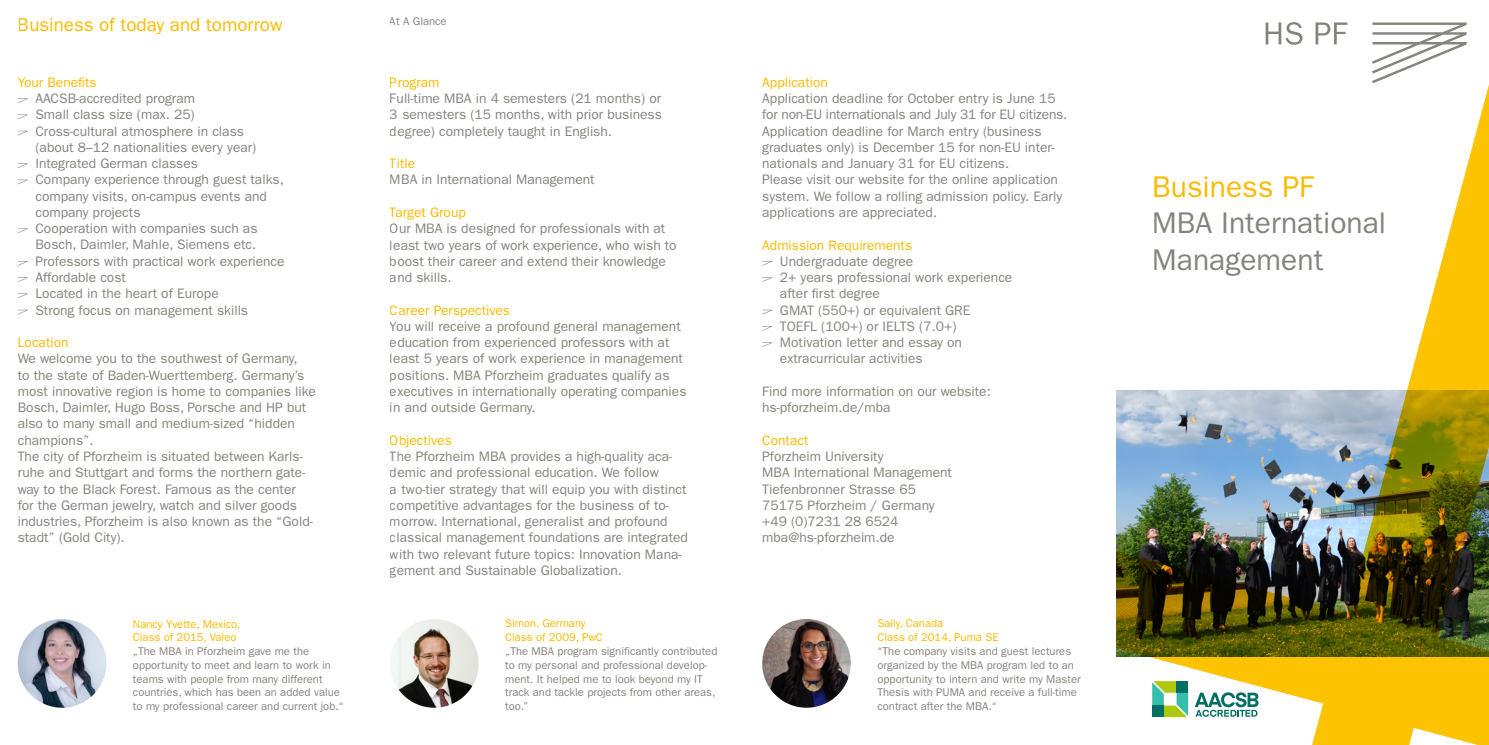
<style>
.page{position:relative;width:1489px;height:745px;background:#fff}
.page>*{position:absolute;margin:0;border:0;box-sizing:border-box;transform-origin:0 0}
.t1{font:30px/36px "ITC Franklin Gothic Std";color:#86827c}
.t2{font:30px "ITC Franklin Gothic Std";color:#fbba00}
.t3{font:18.75px "ITC Franklin Gothic Std";color:#fbba00}
.t4{font:13.75px/16.2px "ITC Franklin Gothic Std";color:#86827c}
.t5{font:13.75px "ITC Franklin Gothic Std";color:#fbba00}
.t6{font:11.25px/13.8px "ITC Franklin Gothic Std";color:#86827c}
.t7{font:11.25px/13.8px "ITC Franklin Gothic Std";color:#fbba00}
</style>
<div class="page">
<svg style="left:762px;top:261px;width:10px;height:4px"></svg>
<svg style="left:762px;top:277px;width:10px;height:5px"></svg>
<svg style="left:762px;top:309px;width:10px;height:5px"></svg>
<svg style="left:762px;top:326px;width:10px;height:4px"></svg>
<svg style="left:762px;top:342px;width:10px;height:5px"></svg>
<svg style="left:18px;top:98px;width:10px;height:5px"></svg>
<svg style="left:18px;top:114px;width:10px;height:5px"></svg>
<svg style="left:18px;top:131px;width:10px;height:4px"></svg>
<svg style="left:18px;top:163px;width:10px;height:5px"></svg>
<svg style="left:18px;top:179px;width:10px;height:5px"></svg>
<svg style="left:18px;top:228px;width:10px;height:5px"></svg>
<svg style="left:18px;top:261px;width:10px;height:4px"></svg>
<svg style="left:18px;top:277px;width:10px;height:5px"></svg>
<svg style="left:18px;top:293px;width:10px;height:5px"></svg>
<svg style="left:18px;top:309px;width:10px;height:5px"></svg>
<img style="left:18px;top:618px;width:88px;height:89px;border-radius:44px">
<img style="left:390px;top:618px;width:88px;height:89px;border-radius:44px">
<img style="left:762px;top:618px;width:88px;height:89px;border-radius:44px">
<svg style="left:1265px;top:22px;width:223px;height:121px"></svg>
<svg style="left:1116px;top:143px;width:372px;height:601px"></svg>
<h2 class="t3" style="left:18px;top:13px;width:266px">Business of today and tomorrow</h2>
<p class="t5" style="left:18px;top:74px;width:80px">Your Benefits</p>
<p class="t4" style="left:35px;top:90px;width:251px">AACSB-accredited program<br>Small class size (max. 25)<br>Cross-cultural atmosphere in class (about 8–12 nationalities every year)<br>Integrated German classes<br>Company experience through guest talks, company visits, on-campus events and company projects<br>Cooperation with companies such as<br>Bosch, Daimler, Mahle, Siemens etc.<br>Professors with practical work experience<br>Affordable cost<br>Located in the heart of Europe<br>Strong focus on management skills</p>
<p class="t5" style="left:18px;top:334px;width:52px">Location</p>
<p class="t4" style="left:18px;top:350px;width:299px">We welcome you to the southwest of Germany,<br>to the state of Baden-Wuerttemberg. Germany’s most innovative region is home to companies like Bosch, Daimler, Hugo Boss, Porsche and HP but also to many small and medium-sized “hidden champions”.<br>The city of Pforzheim is situated between Karls&shy;ruhe and Stuttgart and forms the northern gate&shy;way to the Black Forest. Famous as the center<br>for the German jewelry, watch and silver goods industries, Pforzheim is also known as the “Gold&shy;stadt” (Gold City).</p>
<p class="t7" style="left:133px;top:616px;width:109px">Nancy Yvette, Mexico,<br>Class of 2015, Valeo</p>
<p class="t6" style="left:133px;top:644px;width:212px">„The MBA in Pforzheim gave me the opportunity to meet and learn to work in teams with people from many different countries, which has been an added value to my professional career and current job.“</p>
<p class="t6" style="left:390px;top:15px;width:58px">At A Glance</p>
<p class="t5" style="left:390px;top:74px;width:51px">Program</p>
<p class="t4" style="left:390px;top:90px;width:273px;text-align:justify">Full-time MBA in 4 semesters (21 months) or 3 semesters (15 months, with prior business degree) completely taught in English.</p>
<p class="t5" style="left:390px;top:155px;width:27px">Title</p>
<p class="t4" style="left:390px;top:172px;width:206px">MBA in International Management</p>
<p class="t5" style="left:390px;top:204px;width:77px">Target Group</p>
<p class="t4" style="left:390px;top:220px;width:288px">Our MBA is designed for professionals with at least two years of work experience, who wish to boost their career and extend their knowledge and skills.</p>
<p class="t5" style="left:390px;top:302px;width:122px">Career Perspectives</p>
<p class="t4" style="left:390px;top:318px;width:298px">You will receive a profound general management education from experienced professors with at least 5 years of work experience in management positions. MBA Pforzheim graduates qualify as executives in internationally operating companies in and outside Germany.</p>
<p class="t5" style="left:390px;top:432px;width:63px">Objectives</p>
<p class="t4" style="left:390px;top:448px;width:299px">The Pforzheim MBA provides a high-quality aca&shy;demic and professional education. We follow<br>a two-tier strategy that will equip you with distinct competitive advantages for the business of to&shy;morrow. International, generalist and profound classical management foundations are integrated with two relevant future topics: Innovation Mana&shy;gement and Sustainable Globalization.</p>
<p class="t7" style="left:505px;top:616px;width:99px">Simon, Germany<br>Class of 2009, PwC</p>
<p class="t6" style="left:505px;top:644px;width:214px">„The MBA program significantly contributed to my personal and professional develop&shy;ment. It helped me to look beyond my IT track and tackle projects from other areas, too.”</p>
<p class="t5" style="left:762px;top:74px;width:67px">Application</p>
<p class="t4" style="left:762px;top:90px;width:306px">Application deadline for October entry is June 15 for non-EU internationals and July 31 for EU citizens.<br>Application deadline for March entry (business graduates only) is December 15 for non-EU inter&shy;nationals and January 31 for EU citizens.<br>Please visit our website for the online application system. We follow a rolling admission policy. Early applications are appreciated.</p>
<p class="t5" style="left:762px;top:237px;width:151px">Admission Requirements</p>
<p class="t4" style="left:780px;top:253px;width:234px">Undergraduate degree<br>2+ years professional work experience after first degree<br>GMAT (550+) or equivalent GRE<br>TOEFL (100+) or IELTS (7.0+)<br>Motivation letter and essay on extracurricular activities</p>
<p class="t4" style="left:762px;top:383px;width:230px">Find more information on our website: hs-pforzheim.de/mba</p>
<p class="t5" style="left:762px;top:432px;width:48px">Contact</p>
<p class="t4" style="left:762px;top:448px;width:191px">Pforzheim University<br>MBA International Management<br>Tiefenbronner Strasse 65<br>75175 Pforzheim / Germany +49 (0)7231 28 6524 mba@hs-pforzheim.de</p>
<p class="t7" style="left:877px;top:616px;width:123px">Sally, Canada<br>Class of 2014, Puma SE</p>
<p class="t6" style="left:877px;top:644px;width:205px">“The company visits and guest lectures organized by the MBA program led to an opportunity to intern and write my Master Thesis with PUMA and receive a full-time contract after the MBA.“</p>
<h1 class="t2" style="left:1152px;top:170px;width:163px">Business PF</h1>
<h1 class="t1" style="left:1152px;top:205px;width:235px">MBA International<br>Management</h1>
</div>
